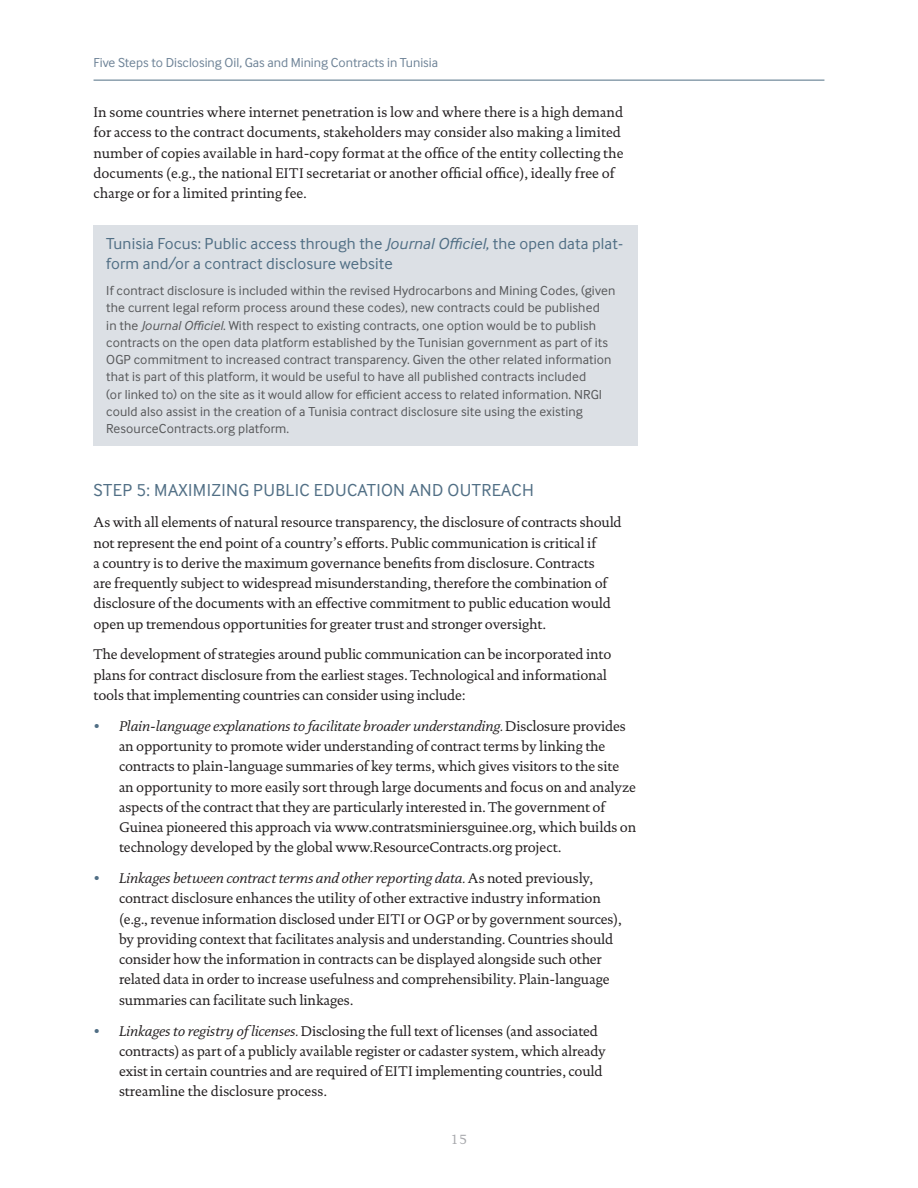
<style>
.page{position:relative;width:918px;height:1188px;background:#fff}
.page>*{position:absolute;margin:0;border:0;box-sizing:border-box;transform-origin:0 0}
.t1{font:18px "Inter Face";letter-spacing:.02em;color:#516f85}
.t2{font:16.5px/20.2px "Inter Face";letter-spacing:.01em;color:#516f85}
.t3{font:14.25px/20.2px "DTL Documenta T";letter-spacing:-.01em;color:#231f20}
.t4{font:13.5px/17.2px "Inter Face";letter-spacing:.01em;color:#57585a}
.t5{font:13.5px "Inter Face";color:#6e8397}
.t6{font:13.5px "DTL Documenta T";color:#a8a9ad}
.s1{font-style:italic}
.s2{font-style:italic;color:#516f85}
</style>
<div class="page">
<hr style="left:94px;top:80px;width:730px;height:1px;background:#516f85">
<div style="left:94px;top:225px;width:544px;height:221px;background:#dce0e5"></div>
<p class="t5" style="left:94px;top:55px;width:346px">Five Steps to Disclosing Oil, Gas and Mining Contracts in Tunisia</p>
<p class="t3" style="left:94px;top:102px;width:531px">In some countries where internet penetration is low and where there is a high demand for access to the contract documents, stakeholders may consider also making a limited number of copies available in hard-copy format at the office of the entity collecting the documents (e.g., the national EITI secretariat or another official office), ideally free of charge or for a limited printing fee.</p>
<p class="t2" style="left:106px;top:233px;width:518px">Tunisia Focus: Public access through the <span class="s1">Journal Officiel</span>, the open data plat&shy;form and/or a contract disclosure website</p>
<p class="t4" style="left:106px;top:282px;width:511px">If contract disclosure is included within the revised Hydrocarbons and Mining Codes, (given the current legal reform process around these codes), new contracts could be published<br>in the <span class="s1">Journal Officiel</span>. With respect to existing contracts, one option would be to publish contracts on the open data platform established by the Tunisian government as part of its OGP commitment to increased contract transparency. Given the other related information that is part of this platform, it would be useful to have all published contracts included<br>(or linked to) on the site as it would allow for efficient access to related information. NRGI could also assist in the creation of a Tunisia contract disclosure site using the existing ResourceContracts.org platform.</p>
<p class="t1" style="left:94px;top:480px;width:442px">STEP 5: MAXIMIZING PUBLIC EDUCATION AND OUTREACH</p>
<p class="t3" style="left:94px;top:512px;width:530px">As with all elements of natural resource transparency, the disclosure of contracts should not represent the end point of a country’s efforts. Public communication is critical if<br>a country is to derive the maximum governance benefits from disclosure. Contracts<br>are frequently subject to widespread misunderstanding, therefore the combination of disclosure of the documents with an effective commitment to public education would open up tremendous opportunities for greater trust and stronger oversight.</p>
<p class="t3" style="left:94px;top:644px;width:519px">The development of strategies around public communication can be incorporated into plans for contract disclosure from the earliest stages. Technological and informational tools that implementing countries can consider using include:</p>
<p class="t3" style="left:119px;top:716px;width:519px;text-indent:-26px"><span class="s2">•</span> <span class="s1">Plain-language explanations to facilitate broader understanding.</span> Disclosure provides an opportunity to promote wider understanding of contract terms by linking the contracts to plain-language summaries of key terms, which gives visitors to the site an opportunity to more easily sort through large documents and focus on and analyze aspects of the contract that they are particularly interested in. The government of Guinea pioneered this approach via www.contratsminiersguinee.org, which builds on technology developed by the global www.ResourceContracts.org project.</p>
<p class="t3" style="left:119px;top:868px;width:504px;text-indent:-26px"><span class="s2">•</span> <span class="s1">Linkages between contract terms and other reporting data.</span> As noted previously, contract disclosure enhances the utility of other extractive industry information (e.g., revenue information disclosed under EITI or OGP or by government sources), by providing context that facilitates analysis and understanding. Countries should consider how the information in contracts can be displayed alongside such other related data in order to increase usefulness and comprehensibility. Plain-language summaries can facilitate such linkages.</p>
<p class="t3" style="left:119px;top:1021px;width:488px;text-indent:-26px"><span class="s2">•</span> <span class="s1">Linkages to registry of licenses.</span> Disclosing the full text of licenses (and associated contracts) as part of a publicly available register or cadaster system, which already exist in certain countries and are required of EITI implementing countries, could streamline the disclosure process.</p>
<p class="t6" style="left:451px;top:1131px;width:18px">15</p>
</div>
